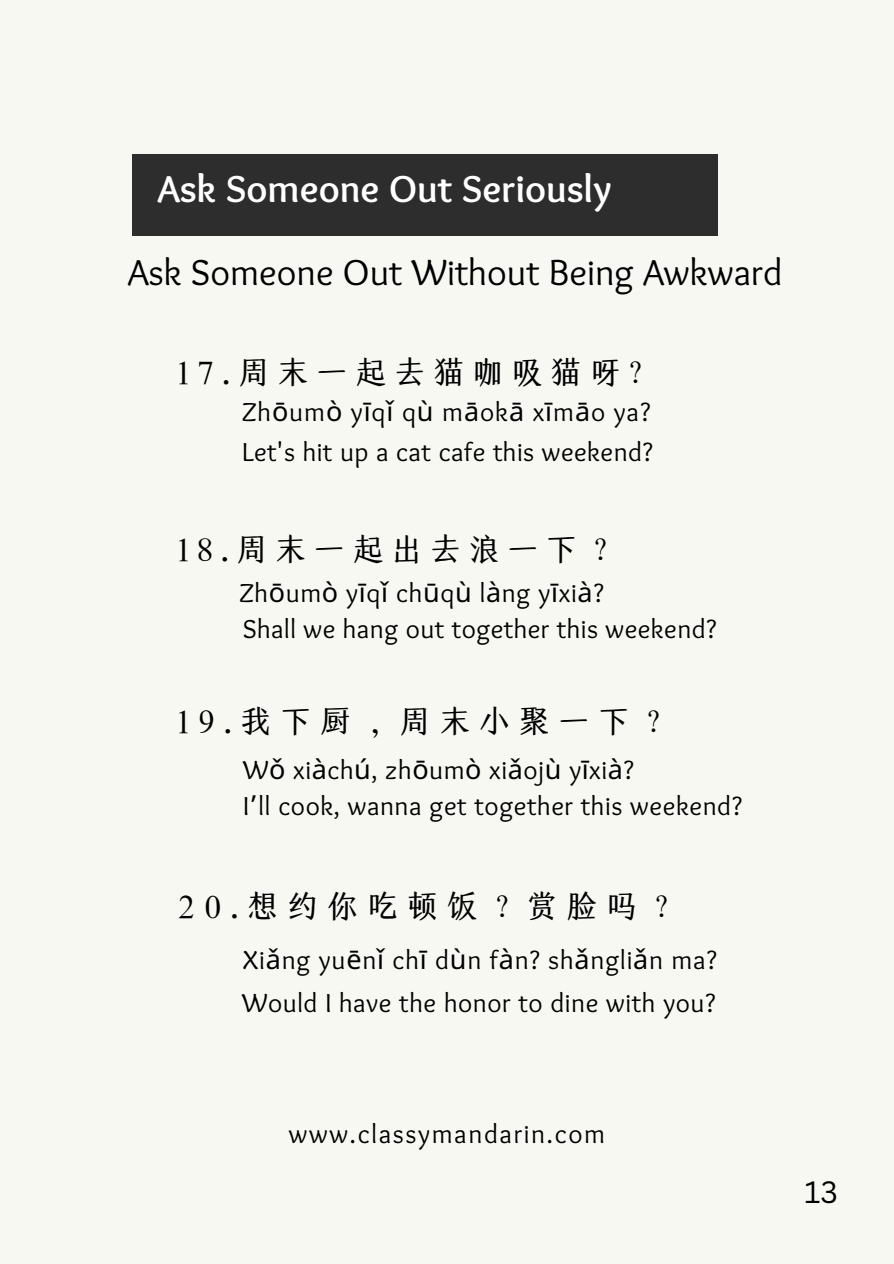
<style>
.page{position:relative;width:894px;height:1264px;background:#fff}
.page>*{position:absolute;margin:0;border:0;box-sizing:border-box;transform-origin:0 0}
.t1{font:700 39px "Sukar";color:#fff}
.t2{font:37.5px "Sukar";color:#000}
.t3{font:31.05px "Hellofont ID Ke Song";letter-spacing:.28em;color:#000}
.t4{font:31.05px "Hellofont ID Ke Song";letter-spacing:.255em;color:#000}
.t5{font:30px "Canva Sans";color:#000}
.t6{font:27px/40px "Sukar";letter-spacing:.02em;color:#000}
.t7{font:27px "Sukar";letter-spacing:.06em;color:#000}
.s1{font-family:"Noto Sans"}
.s2{font-family:"Noto Sans Gurmukhi"}
</style>
<div class="page">
<div style="left:0;top:0;width:893px;height:1263px;background:#f8f8f3"></div>
<div style="left:132px;top:153px;width:585px;height:82px;background:#2e2d2d"></div>
<h1 class="t1" style="left:157px;top:167px;width:455px">Ask Someone Out Seriously</h1>
<h2 class="t2" style="left:128px;top:251px;width:656px">Ask Someone Out Without Being Awkward</h2>
<p class="t4" style="left:177px;top:351px;width:467px">17.周末一起去猫咖吸猫呀?</p>
<p class="t6" style="left:242px;top:393px;width:412px">Zh<span class="s1">ō</span>um<span class="s1">ò</span> y<span class="s1">ī</span>q<span class="s1">ǐ</span> q<span class="s1">ù</span> m<span class="s1">ā</span>ok<span class="s1">ā</span> x<span class="s1">ī</span>m<span class="s1">ā</span>o ya?<br>Let's hit up a cat cafe this weekend?</p>
<p class="t4" style="left:177px;top:529px;width:440px">18.周末一起出去浪一下？</p>
<p class="t6" style="left:239px;top:577px;width:478px;line-height:35.8px">Zh<span class="s1">ō</span>um<span class="s1">ò</span> y<span class="s1">ī</span>q<span class="s1">ǐ</span> ch<span class="s1">ū</span>q<span class="s1">ù</span> l<span class="s1">à</span>ng y<span class="s1">ī</span>xi<span class="s1">à</span>?<br>Shall we hang out together this weekend?</p>
<p class="t3" style="left:177px;top:701px;width:493px">19.我下厨，周末小聚一下？</p>
<p class="t6" style="left:243px;top:754px;width:500px;line-height:35.5px">W<span class="s1">ǒ</span> xi<span class="s1">à</span>ch<span class="s1">ú</span>, zh<span class="s1">ō</span>um<span class="s1">ò</span> xi<span class="s1">ǎ</span>oj<span class="s1">ù</span> y<span class="s1">ī</span>xi<span class="s1">à</span>?<br>I<span class="s2">’</span>ll cook, wanna get together this weekend?</p>
<p class="t3" style="left:177px;top:885px;width:501px">20.想约你吃顿饭？赏脸吗？</p>
<p class="t6" style="left:243px;top:941px;width:475px">Xi<span class="s1">ǎ</span>ng yu<span class="s1">ē</span>n<span class="s1">ǐ</span> ch<span class="s1">ī</span> d<span class="s1">ù</span>n f<span class="s1">à</span>n? sh<span class="s1">ǎ</span>ngli<span class="s1">ǎ</span>n ma?</p>
<p class="t6" style="left:242px;top:985px;width:474px">Would I have the honor to dine with you?</p>
<p class="t7" style="left:289px;top:1118px;width:318px">www.classymandarin.com</p>
<p class="t5" style="left:804px;top:1170px;width:35px">13</p>
</div>
